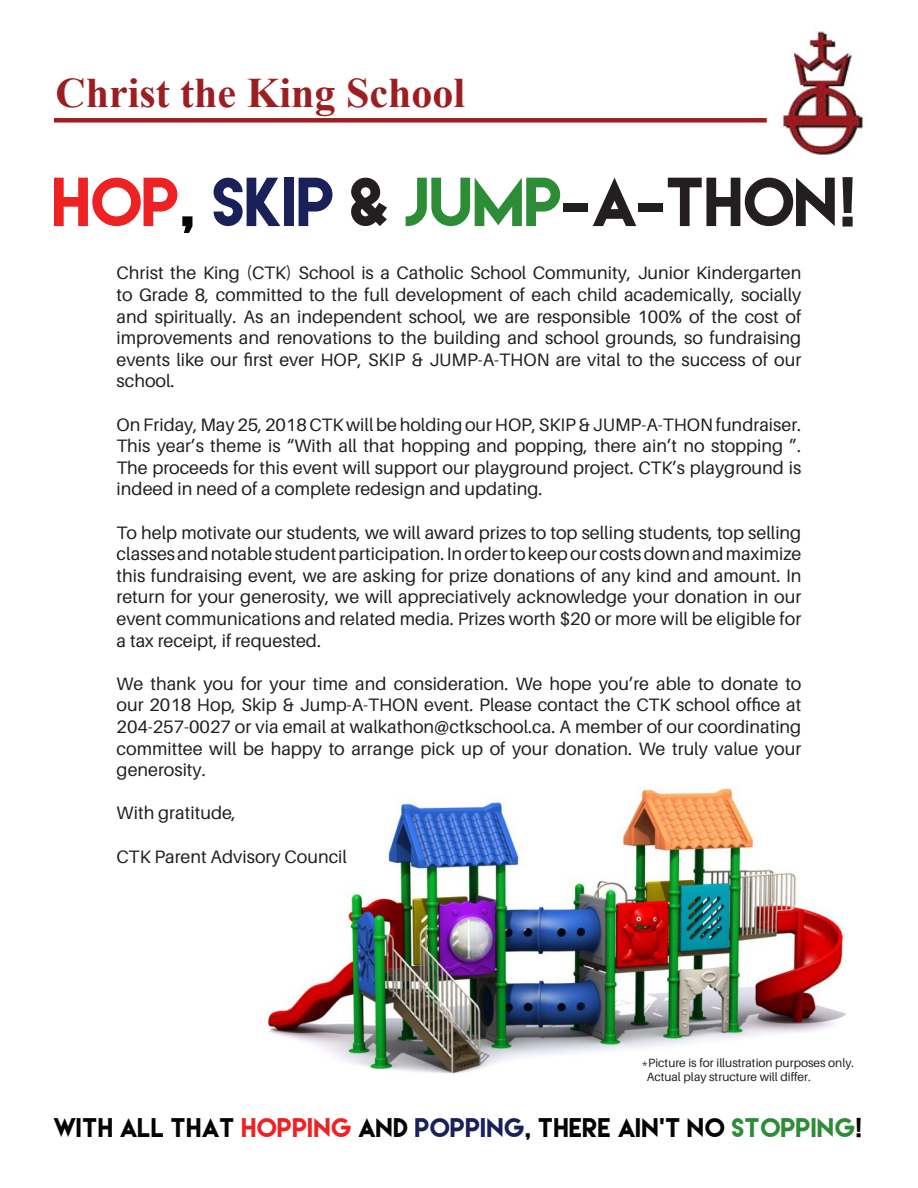
<style>
.page{position:relative;width:918px;height:1188px;background:#fff}
.page>*{position:absolute;margin:0;border:0;box-sizing:border-box;transform-origin:0 0}
.t1{font:61.5px "Lemon Milk";color:#231f20}
.t2{font:700 42px "Times New Roman";color:#9c1e21}
.t3{font:24px "Lemon Milk";letter-spacing:.02em;color:#040503}
.t4{font:18px/21.6px "Aileron";color:#231f20;text-align:justify}
.t5{font:12px/14.4px "Aileron";color:#231f20}
.s1{color:#ee2123}
.s2{color:#040503}
.s3{color:#1a215a}
.s4{color:#2c8d36}
</style>
<div class="page">
<img style="left:267px;top:787px;width:580px;height:287px">
<img style="left:782px;top:31px;width:82px;height:124px">
<div style="left:54px;top:118px;width:713px;height:5px;background:#9c1e21"></div>
<p class="t2" style="left:56px;top:63px;width:411px">Christ the King School</p>
<p class="t1" style="left:54px;top:170px;width:807px"><span class="s1">HOP</span><span class="s2">,</span> <span class="s3">SKIP</span> &amp; <span class="s4">JUMP</span>-A-THON!</p>
<p class="t4" style="left:117px;top:263px;width:686px">Christ the King (CTK) School is a Catholic School Community, Junior Kindergarten to Grade 8, committed to the full development of each child academically, socially and spiritually. As an independent school, we are responsible 100% of the cost of improvements and renovations to the building and school grounds, so fundraising events like our first ever HOP, SKIP &amp; JUMP-A-THON are vital to the success of our school.</p>
<p class="t4" style="left:117px;top:414px;width:686px">On Friday, May 25, 2018 CTK will be holding our HOP, SKIP &amp; JUMP-A-THON fundraiser.<br>This year’s theme is “With all that hopping and popping, there ain’t no stopping ”.<br>The proceeds for this event will support our playground project. CTK’s playground is indeed in need of a complete redesign and updating.</p>
<p class="t4" style="left:117px;top:522px;width:686px">To help motivate our students, we will award prizes to top selling students, top selling classes and notable student participation. In order to keep our costs down and maximize this fundraising event, we are asking for prize donations of any kind and amount. In return for your generosity, we will appreciatively acknowledge your donation in our event communications and related media. Prizes worth $20 or more will be eligible for a tax receipt, if requested.</p>
<p class="t4" style="left:117px;top:673px;width:686px">We thank you for your time and consideration. We hope you’re able to donate to our 2018 Hop, Skip &amp; Jump-A-THON event. Please contact the CTK school office at 204-257-0027 or via email at walkathon@ctkschool.ca. A member of our coordinating committee will be happy to arrange pick up of your donation. We truly value your generosity.</p>
<p class="t4" style="left:117px;top:803px;width:121px">With gratitude,</p>
<p class="t4" style="left:117px;top:846px;width:232px">CTK Parent Advisory Council</p>
<p class="t5" style="left:647px;top:1056px;width:209px;text-indent:-5px">*Picture is for illustration purposes only.<br>Actual play structure will differ.</p>
<p class="t3" style="left:54px;top:1115px;width:811px">WITH ALL THAT <span class="s1">HOPPING</span> AND <span class="s3">POPPING</span>, THERE AIN’T NO <span class="s4">STOPPING</span>!</p>
</div>
